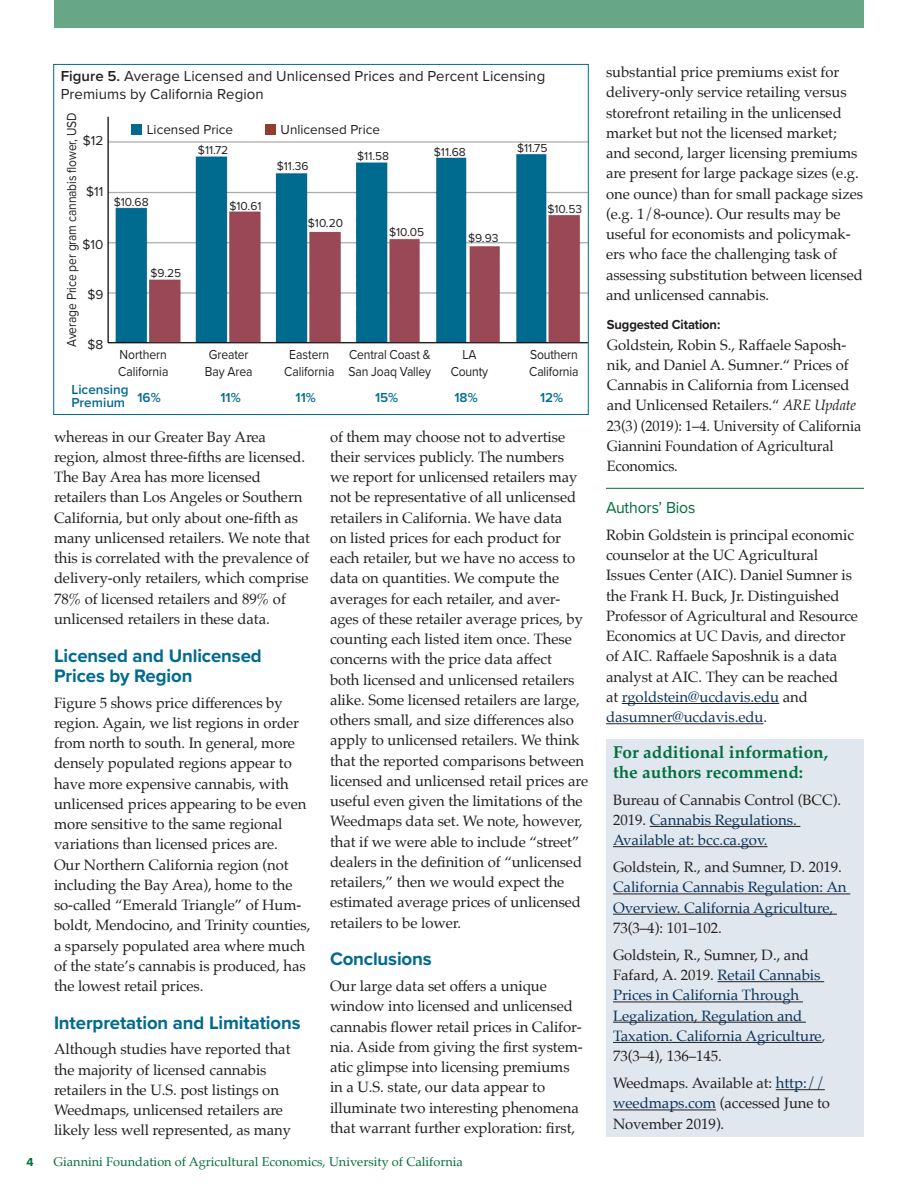
<style>
.page{position:relative;width:918px;height:1188px;background:#fff}
.page>*{position:absolute;margin:0;border:0;box-sizing:border-box;transform-origin:0 0}
.Article_Subhead{font:700 18.75px/20.2px "Proxima Nova";letter-spacing:-.005em;color:#006a90}
.For_Additional_Info{font:700 17.25px/19.5px "Palatino";color:#006f3c}
.Author_Bio_Header{font:16.5px "Proxima Nova";letter-spacing:-.01em;color:#006f3c;scale:.96 1}
.Article_Body__Palati{font:15px/20.2px "Palatino";letter-spacing:-.005em;color:#231f20}
.Article_Body__Palati-2{font:15px/20.2px "Palatino";letter-spacing:-.005em;color:#0c3259}
.Table_Title{font:15px/18px "Proxima Nova";letter-spacing:.005em;color:#231f20}
.A-Fig_axis_label-rig{font:13.5px/16.5px "Proxima Nova";letter-spacing:-.01em;color:#231f20;scale:.9 1}
.A-Fig_axis_label-rig-2{font:13.5px "Proxima Nova";letter-spacing:-.01em;color:#231f20}
.A-Fig_axis_label-rig-3{font:13.5px "Proxima Nova";letter-spacing:-.01em;color:#231f20;scale:.89 1}
.Figure_source{font:600 13.5px "Proxima Nova";color:#006a90}
.t1{font:700 13.5px "Proxima Nova";letter-spacing:-.01em;color:#231f20;scale:.96 1}
.t2{font:12.75px "Palatino";color:#006f3c}
.A-Fig_axis_label-rig-4{font:12px "Proxima Nova";color:#231f20}
.t3{font:700 12px "Proxima Nova";color:#006f3c}
.s1{font-weight:600}
.s2{font-style:italic}
.s3{color:#0c3259}
.s4{color:#231f20}
.s5{font-style:italic;color:#231f20}
</style>
<div class="page">
<div style="left:54px;top:0;width:810px;height:28px;background:#67a788"></div>
<hr style="left:606px;top:488px;width:258px;height:1px;background:#006f3c">
<hr style="left:622px;top:703px;width:157px;height:1px;background:#231f20">
<hr style="left:606px;top:723px;width:158px;height:1px;background:#231f20">
<div style="left:606px;top:739px;width:258px;height:397px;background:#e0e7ee"></div>
<hr style="left:650px;top:826px;width:150px;height:1px;background:#231f20">
<hr style="left:613px;top:846px;width:155px;height:1px;background:#231f20">
<hr style="left:613px;top:893px;width:237px;height:1px;background:#231f20">
<hr style="left:613px;top:914px;width:224px;height:1px;background:#231f20">
<hr style="left:717px;top:981px;width:107px;height:1px;background:#231f20">
<hr style="left:613px;top:1001px;width:190px;height:1px;background:#231f20">
<hr style="left:613px;top:1022px;width:193px;height:1px;background:#231f20">
<hr style="left:613px;top:1042px;width:209px;height:1px;background:#231f20">
<hr style="left:776px;top:1089px;width:49px;height:1px;background:#231f20">
<hr style="left:613px;top:1109px;width:103px;height:1px;background:#231f20">
<img style="left:107px;top:116px;width:480px;height:228px">
<div style="left:131px;top:125px;width:11px;height:10px;background:#006a90"></div>
<div style="left:265px;top:125px;width:11px;height:10px;background:#923d2f"></div>
<p class="Table_Title" style="left:61px;top:66px;width:486px"><span class="s1">Figure 5.</span> Average Licensed and Unlicensed Prices and Percent Licensing<br>Premiums by California Region</p>
<p class="A-Fig_axis_label-rig-3" style="left:62px;top:347px;width:265px;rotate:-90deg">Average Price per gram cannabis flower, USD</p>
<p class="A-Fig_axis_label-rig-2" style="left:83px;top:131px;width:22px">$12</p>
<p class="A-Fig_axis_label-rig-2" style="left:86px;top:181px;width:19px">$11</p>
<p class="A-Fig_axis_label-rig-2" style="left:83px;top:234px;width:22px">$10</p>
<p class="A-Fig_axis_label-rig-2" style="left:87px;top:284px;width:17px">$9</p>
<p class="A-Fig_axis_label-rig-2" style="left:88px;top:334px;width:17px">$8</p>
<p class="A-Fig_axis_label-rig-2" style="left:147px;top:120px;width:88px">Licensed Price</p>
<p class="A-Fig_axis_label-rig-2" style="left:281px;top:119px;width:101px">Unlicensed Price</p>
<p class="A-Fig_axis_label-rig-4" style="left:114px;top:193px;width:36px">$10.68</p>
<p class="A-Fig_axis_label-rig-4" style="left:151px;top:264px;width:32px">$9.25</p>
<p class="A-Fig_axis_label-rig-4" style="left:198px;top:141px;width:32px">$11.72</p>
<p class="A-Fig_axis_label-rig-4" style="left:229px;top:197px;width:34px">$10.61</p>
<p class="A-Fig_axis_label-rig-4" style="left:277px;top:157px;width:33px">$11.36</p>
<p class="A-Fig_axis_label-rig-4" style="left:357px;top:147px;width:34px">$11.58</p>
<p class="A-Fig_axis_label-rig-4" style="left:308px;top:214px;width:37px">$10.20</p>
<p class="A-Fig_axis_label-rig-4" style="left:389px;top:223px;width:37px">$10.05</p>
<p class="A-Fig_axis_label-rig-4" style="left:434px;top:143px;width:34px">$11.68</p>
<p class="A-Fig_axis_label-rig-4" style="left:468px;top:229px;width:32px">$9.93</p>
<p class="A-Fig_axis_label-rig-4" style="left:517px;top:139px;width:32px">$11.75</p>
<p class="A-Fig_axis_label-rig-4" style="left:547px;top:200px;width:36px">$10.53</p>
<p class="A-Fig_axis_label-rig" style="left:205px;top:346px;width:54px">Greater<br>Bay Area</p>
<p class="A-Fig_axis_label-rig" style="left:348px;top:346px;width:93px">Central Coast &amp;<br>San Joaq Valley</p>
<p class="A-Fig_axis_label-rig" style="left:284px;top:346px;width:57px;text-align:center">Eastern<br>California</p>
<p class="A-Fig_axis_label-rig" style="left:529px;top:346px;width:56px">Southern<br>California</p>
<p class="A-Fig_axis_label-rig" style="left:118px;top:346px;width:57px">Northern<br>California</p>
<p class="A-Fig_axis_label-rig" style="left:451px;top:346px;width:43px;text-align:center">LA<br>County</p>
<p class="Figure_source" style="left:71px;top:379px;width:59px">Licensing</p>
<p class="Figure_source" style="left:71px;top:393px;width:55px">Premium</p>
<p class="Figure_source" style="left:137px;top:388px;width:25px">16%</p>
<p class="Figure_source" style="left:221px;top:388px;width:22px">11%</p>
<p class="Figure_source" style="left:296px;top:388px;width:22px">11%</p>
<p class="Figure_source" style="left:375px;top:388px;width:25px">15%</p>
<p class="Figure_source" style="left:455px;top:388px;width:25px">18%</p>
<p class="Figure_source" style="left:540px;top:388px;width:25px">12%</p>
<p class="Article_Body__Palati" style="left:54px;top:426px;width:257px">whereas in our Greater Bay Area region, almost three-fifths are licensed.<br>The Bay Area has more licensed retailers than Los Angeles or Southern California, but only about one-fifth as many unlicensed retailers. We note that this is correlated with the prevalence of delivery-only retailers, which comprise 78% of licensed retailers and 89% of unlicensed retailers in these data.</p>
<p class="Article_Subhead" style="left:54px;top:645px;width:209px">Licensed and Unlicensed<br>Prices by Region</p>
<p class="Article_Body__Palati" style="left:54px;top:692px;width:258px">Figure 5 shows price differences by region. Again, we list regions in order from north to south. In general, more densely populated regions appear to have more expensive cannabis, with unlicensed prices appearing to be even more sensitive to the same regional variations than licensed prices are.<br>Our Northern California region (not including the Bay Area), home to the so-called “Emerald Triangle” of Hum&shy;boldt, Mendocino, and Trinity counties, a sparsely populated area where much of the state’s cannabis is produced, has the lowest retail prices.</p>
<p class="Article_Subhead" style="left:54px;top:1012px;width:248px">Interpretation and Limitations</p>
<p class="Article_Body__Palati" style="left:54px;top:1039px;width:238px">Although studies have reported that the majority of licensed cannabis retailers in the U.S. post listings on Weedmaps, unlicensed retailers are likely less well represented, as many</p>
<p class="Article_Body__Palati" style="left:330px;top:426px;width:260px">of them may choose not to advertise their services publicly. The numbers<br>we report for unlicensed retailers may not be representative of all unlicensed retailers in California. We have data<br>on listed prices for each product for each retailer, but we have no access to data on quantities. We compute the averages for each retailer, and aver&shy;ages of these retailer average prices, by counting each listed item once. These concerns with the price data affect<br>both licensed and unlicensed retailers alike. Some licensed retailers are large, others small, and size differences also apply to unlicensed retailers. We think that the reported comparisons between licensed and unlicensed retail prices are useful even given the limitations of the Weedmaps data set. We note, however, that if we were able to include “street” dealers in the definition of “unlicensed retailers,” then we would expect the estimated average prices of unlicensed retailers to be lower.</p>
<p class="Article_Subhead" style="left:330px;top:949px;width:103px">Conclusions</p>
<p class="Article_Body__Palati" style="left:330px;top:976px;width:254px">Our large data set offers a unique window into licensed and unlicensed cannabis flower retail prices in Califor&shy;nia. Aside from giving the first system&shy;atic glimpse into licensing premiums in a U.S. state, our data appear to illuminate two interesting phenomena that warrant further exploration: first,</p>
<p class="t3" style="left:26px;top:1153px;width:9px">4</p>
<p class="t2" style="left:53px;top:1151px;width:411px">Giannini Foundation of Agricultural Economics, University of California</p>
<p class="Article_Body__Palati" style="left:606px;top:62px;width:259px">substantial price premiums exist for delivery-only service retailing versus storefront retailing in the unlicensed market but not the licensed market; and second, larger licensing premiums are present for large package sizes (e.g. one ounce) than for small package sizes (e.g. 1/8-ounce). Our results may be useful for economists and policymak&shy;ers who face the challenging task of assessing substitution between licensed and unlicensed cannabis.</p>
<p class="t1" style="left:607px;top:315px;width:120px">Suggested Citation:</p>
<p class="Article_Body__Palati" style="left:607px;top:334px;width:256px">Goldstein, Robin S., Raffaele Saposh&shy;nik, and Daniel A. Sumner.“ Prices of Cannabis in California from Licensed and Unlicensed Retailers.“ <span class="s2">ARE Update </span>23(3) (2019): 1–4. University of California Giannini Foundation of Agricultural Economics.</p>
<p class="Author_Bio_Header" style="left:606px;top:495px;width:95px">Authors’ Bios</p>
<p class="Article_Body__Palati" style="left:606px;top:525px;width:254px">Robin Goldstein is principal economic counselor at the UC Agricultural Issues Center (AIC). Daniel Sumner is the Frank H. Buck, Jr. Distinguished Professor of Agricultural and Resource Economics at UC Davis, and director of AIC. Raffaele Saposhnik is a data analyst at AIC. They can be reached<br>at <span class="s3">rgoldstein@ucdavis.edu</span> and <span class="s3">dasumner@ucdavis.edu</span>.</p>
<p class="For_Additional_Info" style="left:613px;top:742px;width:217px">For additional information, the authors recommend:</p>
<p class="Article_Body__Palati-2" style="left:613px;top:789px;width:230px"><span class="s4">Bureau of Cannabis Control (BCC).<br>2019.</span> Cannabis Regulations.<br>Available at: bcc.ca.gov.</p>
<p class="Article_Body__Palati-2" style="left:613px;top:857px;width:235px"><span class="s4">Goldstein, R., and Sumner, D. 2019.<br></span>California Cannabis Regulation: An<br>Overview. California Agriculture,<br><span class="s4">73(3–4): 101–102.</span></p>
<p class="Article_Body__Palati-2" style="left:613px;top:945px;width:214px"><span class="s4">Goldstein, R., Sumner, D., and<br>Fafard, A. 2019.</span> Retail Cannabis<br>Prices in California Through<br>Legalization, Regulation and<br>Taxation. California Agriculture<span class="s5">,<br></span><span class="s4">73(3–4), 136–145.</span></p>
<p class="Article_Body__Palati" style="left:613px;top:1073px;width:219px">Weedmaps. Available at: <span class="s3">http:// weedmaps.com</span> (accessed June to<br>November 2019).</p>
</div>
